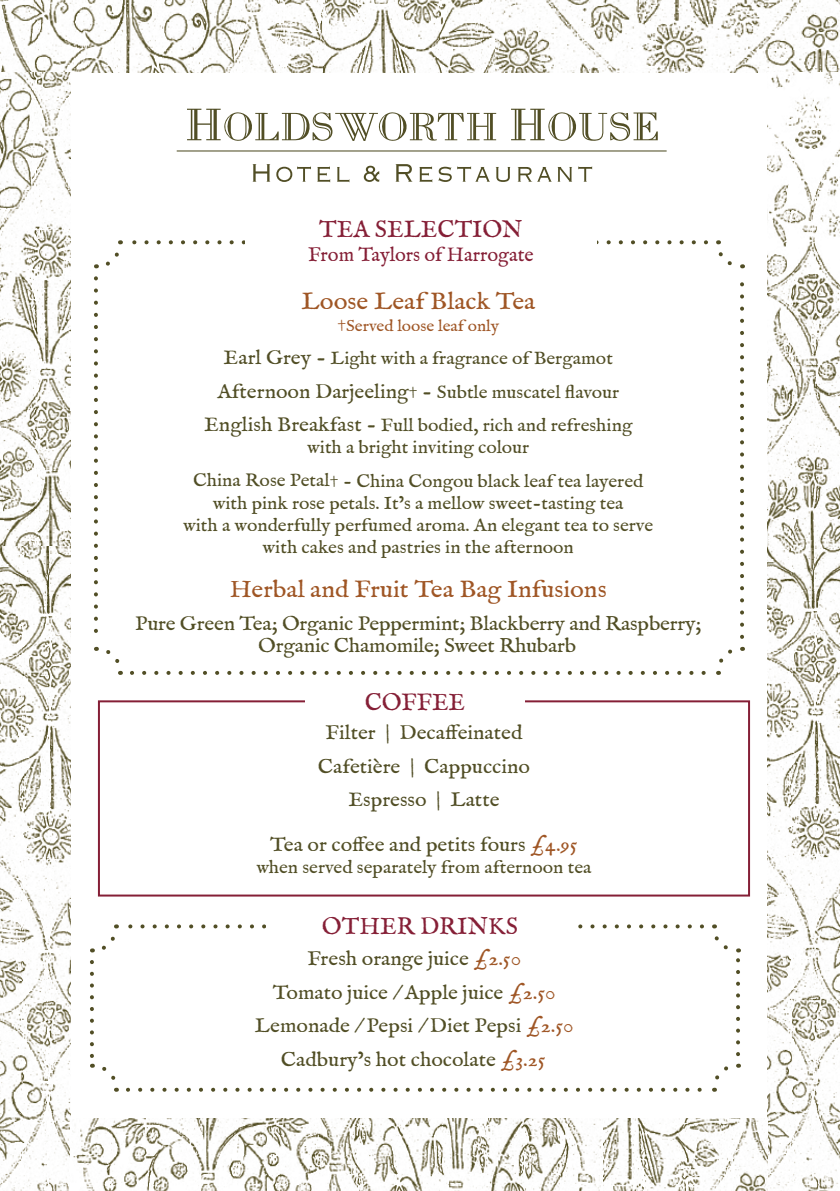
<style>
.page{position:relative;width:840px;height:1191px;background:#fff}
.page>*{position:absolute;margin:0;border:0;box-sizing:border-box;transform-origin:0 0}
.t1{font:24px "IM FELL English PRO Roman";color:#9f5625;scale:1.07 1}
.t2{font:24px "IM FELL English PRO Roman";color:#851f36}
.t3{font:20px/33.4px "IM FELL English PRO Roman";letter-spacing:-.005em;color:#514e25;text-align:center;scale:1.07 1}
.t4{font:20px "IM FELL English PRO Roman";color:#851f36}
.t5{font:18px/33.4px "IM FELL English PRO Roman";color:#514e25;text-align:center;scale:1.07 1}
.t6{font:16px "IM FELL English PRO Roman";color:#9f5625;scale:1.07 1}
.s1{font-size:20px}
.s2{font-size:16px}
.s3{color:#9f5625}
</style>
<div class="page">
<img style="left:0;top:0;width:495px;height:72px">
<img style="left:495px;top:0;width:344px;height:72px">
<img style="left:0;top:72px;width:71px;height:1119px">
<img style="left:767px;top:72px;width:72px;height:1119px">
<img style="left:72px;top:1119px;width:695px;height:72px">
<svg style="left:187px;top:109px;width:309px;height:32px"></svg>
<svg style="left:511px;top:109px;width:146px;height:32px"></svg>
<svg style="left:252px;top:164px;width:18px;height:18px"></svg>
<svg style="left:276px;top:166px;width:35px;height:16px"></svg>
<svg style="left:317px;top:166px;width:13px;height:16px"></svg>
<svg style="left:337px;top:167px;width:12px;height:15px"></svg>
<svg style="left:363px;top:166px;width:16px;height:16px"></svg>
<svg style="left:395px;top:164px;width:17px;height:18px"></svg>
<svg style="left:419px;top:166px;width:13px;height:16px"></svg>
<svg style="left:438px;top:167px;width:13px;height:15px"></svg>
<svg style="left:457px;top:166px;width:32px;height:16px"></svg>
<svg style="left:495px;top:167px;width:15px;height:15px"></svg>
<svg style="left:517px;top:167px;width:34px;height:15px"></svg>
<svg style="left:557px;top:167px;width:14px;height:15px"></svg>
<svg style="left:578px;top:166px;width:13px;height:16px"></svg>
<hr style="left:177px;top:150px;width:489px;height:1px;background:#514e25">
<svg style="left:94px;top:278px;width:29px;height:397px"></svg>
<svg style="left:132px;top:647px;width:610px;height:28px"></svg>
<svg style="left:716px;top:240px;width:27px;height:397px"></svg>
<svg style="left:96px;top:240px;width:609px;height:29px"></svg>
<div style="left:245px;top:219px;width:351px;height:51px;background:#fff"></div>
<div style="left:98px;top:700px;width:651px;height:196px;border:2px solid #851f36"></div>
<div style="left:305px;top:692px;width:219px;height:24px;background:#fff"></div>
<svg style="left:90px;top:962px;width:29px;height:129px"></svg>
<svg style="left:128px;top:1063px;width:610px;height:28px"></svg>
<svg style="left:712px;top:924px;width:27px;height:130px"></svg>
<svg style="left:92px;top:924px;width:609px;height:29px"></svg>
<div style="left:266px;top:916px;width:307px;height:30px;background:#fff"></div>
<h1 class="t2" style="left:319px;top:215px;width:205px">TEA SELECTION</h1>
<p class="t4" style="left:308px;top:242px;width:227px">From Taylors of Harrogate</p>
<h1 class="t1" style="left:301px;top:287px;width:220px">Loose Leaf Black Tea</h1>
<p class="t6" style="left:337px;top:316px;width:152px">†Served loose leaf only</p>
<p class="t5" style="left:204px;top:342px;width:401px"><span class="s1">Earl Grey -</span> Light with a fragrance of Bergamot<br><span class="s1">Afternoon Darjeeling</span><span class="s2">†</span> <span class="s1">-</span> Subtle muscatel flavour<br><span class="s1">English Breakfast -</span> Full bodied, rich and refreshing</p>
<p class="t5" style="left:193px;top:431px;width:422px">with a bright inviting colour<br>China Rose Petal<span class="s2">†</span> - China Congou black leaf tea layered</p>
<p class="t5" style="left:183px;top:492px;width:440px;line-height:22px">with pink rose petals. It’s a mellow sweet-tasting tea<br>with a wonderfully perfumed aroma. An elegant tea to serve with cakes and pastries in the afternoon</p>
<h1 class="t1" style="left:230px;top:575px;width:353px">Herbal and Fruit Tea Bag Infusions</h1>
<p class="t3" style="left:135px;top:612px;width:530px;line-height:22px">Pure Green Tea; Organic Peppermint; Blackberry and Raspberry;<br>Organic Chamomile; Sweet Rhubarb</p>
<h1 class="t2" style="left:364px;top:688px;width:102px">COFFEE</h1>
<p class="t3" style="left:317px;top:716px;width:200px">Filter | Decaffeinated<br>Cafetière | Cappuccino<br>Espresso | Latte</p>
<p class="t3" style="left:270px;top:827px;width:289px">Tea or coffee and petits fours <span class="s3">£4.95</span></p>
<p class="t5" style="left:256px;top:850px;width:314px">when served separately from afternoon tea</p>
<h1 class="t2" style="left:322px;top:912px;width:197px">OTHER DRINKS</h1>
<p class="t3" style="left:255px;top:942px;width:299px">Fresh orange juice <span class="s3">£2.50<br></span>Tomato juice / Apple juice <span class="s3">£2.50<br></span>Lemonade / Pepsi / Diet Pepsi <span class="s3">£2.50<br></span>Cadbury’s hot chocolate <span class="s3">£3.25</span></p>
</div>
